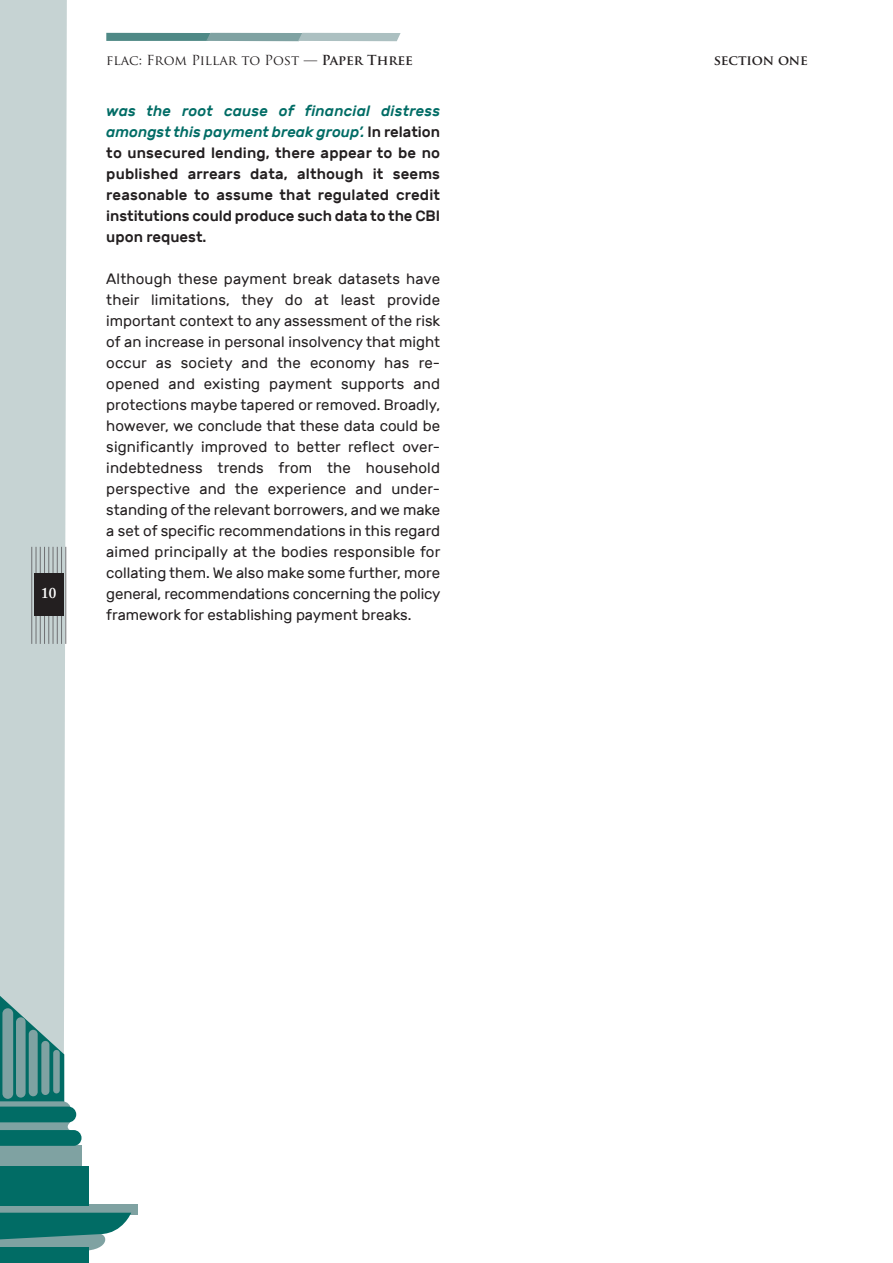
<style>
.page{position:relative;width:893px;height:1263px;background:#fff}
.page>*{position:absolute;margin:0;border:0;box-sizing:border-box;transform-origin:0 0}
.t1{font:15px/21px "Rubik";color:#231f20;text-align:justify}
.t2{font:500 15px/21px "Rubik";letter-spacing:-.005em;color:#231f20;text-align:justify}
.t3{font:600 15px "Adobe Caslon Pro";color:#fff}
.t4{font:13.5px "Trajan Pro";color:#231f20}
.t5{font:700 13.5px "Trajan Pro";letter-spacing:-.005em;color:#231f20}
.s1{font-weight:700}
.s2{font-style:italic;color:#016c65}
</style>
<div class="page">
<div style="left:0;top:0;width:67px;height:976px;background:#c6d3d3"></div>
<hr style="left:31px;top:547px;width:1px;height:97px;background:#6f7073">
<hr style="left:36px;top:547px;width:1px;height:97px;background:#6f7073">
<hr style="left:40px;top:547px;width:1px;height:97px;background:#6f7073">
<hr style="left:44px;top:547px;width:1px;height:97px;background:#6f7073">
<hr style="left:48px;top:547px;width:1px;height:97px;background:#6f7073">
<hr style="left:53px;top:547px;width:1px;height:97px;background:#6f7073">
<hr style="left:57px;top:547px;width:1px;height:97px;background:#6f7073">
<hr style="left:61px;top:547px;width:1px;height:97px;background:#6f7073">
<hr style="left:65px;top:547px;width:1px;height:97px;background:#6f7073">
<div style="left:34px;top:574px;width:30px;height:42px;background:#231f20"></div>
<div style="left:0;top:1248px;width:89px;height:15px;background:#016c65"></div>
<div style="left:0;top:1145px;width:82px;height:21px;background:#7fa2a2"></div>
<svg style="left:0;top:1204px;width:137px;height:10px"></svg>
<svg style="left:0;top:1213px;width:131px;height:38px"></svg>
<svg style="left:0;top:976px;width:82px;height:170px"></svg>
<div style="left:0;top:1166px;width:89px;height:39px;background:#016c65"></div>
<div style="left:2px;top:1008px;width:11px;height:91px;background:#7fa2a2;border-radius:5px"></div>
<div style="left:16px;top:1017px;width:10px;height:80px;background:#7fa2a2;border-radius:5px"></div>
<div style="left:29px;top:1030px;width:9px;height:66px;background:#7fa2a2;border-radius:4px"></div>
<div style="left:41px;top:1041px;width:8px;height:54px;background:#7fa2a2;border-radius:4px"></div>
<div style="left:53px;top:1050px;width:7px;height:43px;background:#7fa2a2;border-radius:3px"></div>
<svg style="left:106px;top:33px;width:295px;height:8px;background:#7fa4a3"></svg>
<p class="t3" style="left:41px;top:584px;width:16px">10</p>
<p class="t4" style="left:106px;top:53px;width:308px">flac: From Pillar to Post — <span class="s1">Paper Three</span></p>
<p class="t5" style="left:714px;top:53px;width:96px">section one</p>
<p class="t2" style="left:106px;top:100px;width:335px"><span class="s2">was the root cause of financial distress amongst this payment break group’.</span> In relation to unsecured lending, there appear to be no published arrears data, although it seems reasonable to assume that regulated credit institutions could produce such data to the CBI upon request.</p>
<p class="t1" style="left:106px;top:268px;width:336px">Although these payment break datasets have their limitations, they do at least provide important context to any assessment of the risk of an increase in personal insolvency that might occur as society and the economy has re&shy;opened and existing payment supports and protections maybe tapered or removed. Broadly, however, we conclude that these data could be significantly improved to better reflect over&shy;indebtedness trends from the household perspective and the experience and under - standing of the relevant borrowers, and we make a set of specific recommendations in this regard aimed prin cipally at the bodies responsible for collating them. We also make some further, more general, recommendations concerning the policy frame work for establishing payment breaks.</p>
</div>
